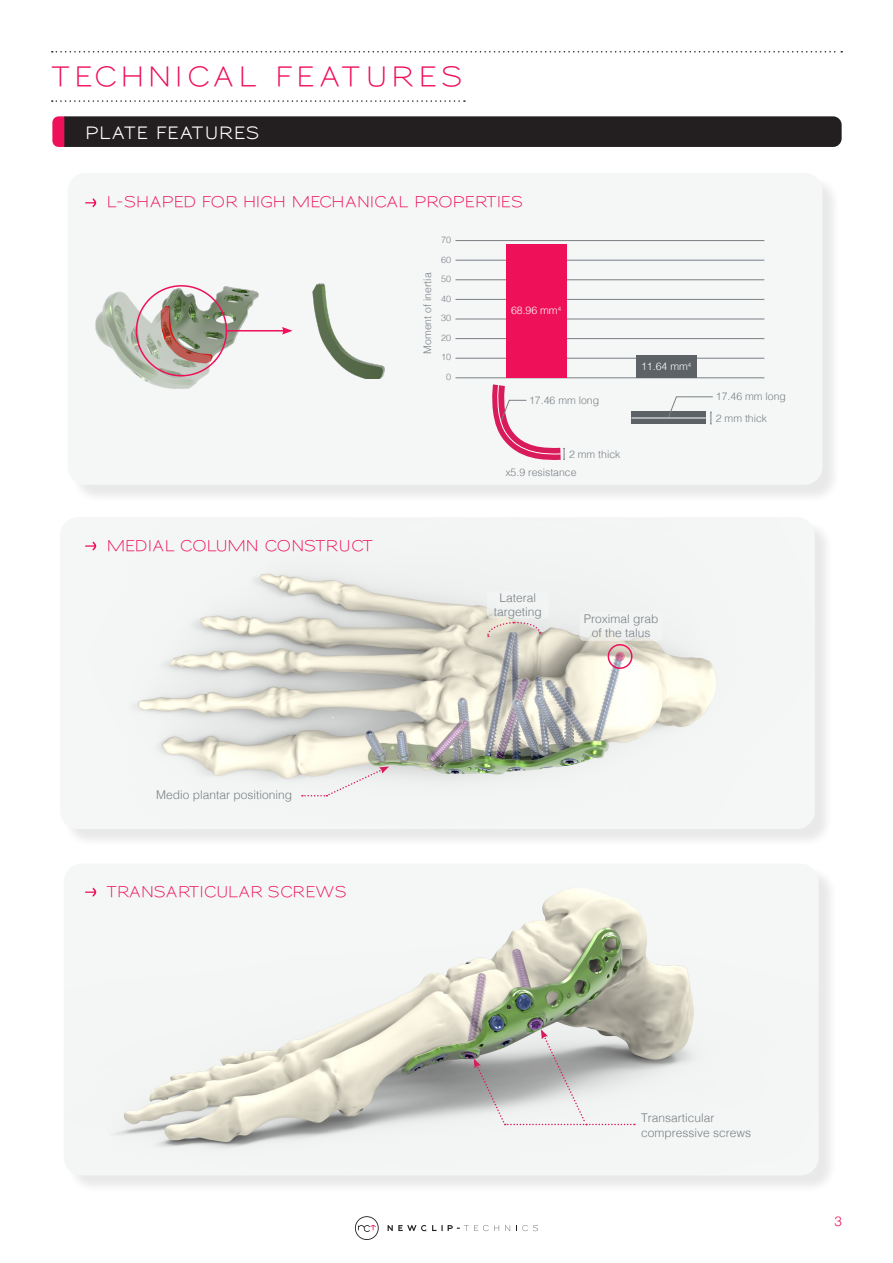
<style>
.page{position:relative;width:893px;height:1263px;background:#fff}
.page>*{position:absolute;margin:0;border:0;box-sizing:border-box;transform-origin:0 0}
.t1{font:600 27px "Sansumi";letter-spacing:.13em;color:#ee1059}
.t2{font:700 16.5px "Sansumi";letter-spacing:.035em;color:#fff}
.t3{font:600 15px "Sansumi";letter-spacing:-.005em;color:#ee1059}
.t4{font:600 15px "Sansumi";letter-spacing:-.03em;color:#ee1059}
.t5{font:600 15px "Sansumi";letter-spacing:.025em;color:#ee1059}
.t6{font:300 13.5px "Helvetica";color:#ee1059}
.t7{font:300 12px/14.4px "Helvetica";color:#797f84}
.t8{font:300 10.5px "Helvetica";color:#797f84}
.t9{font:300 10.5px "Helvetica";color:#fff}
.t10{font:300 9px "Helvetica";color:#797f84}
</style>
<div class="page">
<svg style="left:52px;top:51px;width:790px;height:2px"></svg>
<svg style="left:355px;top:1216px;width:24px;height:24px"></svg>
<svg style="left:505px;top:1225px;width:5px;height:6px"></svg>
<svg style="left:516px;top:1225px;width:22px;height:6px"></svg>
<svg style="left:388px;top:1225px;width:111px;height:6px"></svg>
<svg style="left:52px;top:100px;width:413px;height:2px"></svg>
<div style="left:52px;top:116px;width:790px;height:31px;background:#231f20"></div>
<div style="left:62px;top:519px;width:771px;height:329px;background:#231f20;opacity:.1"></div>
<img style="left:62px;top:517px;width:753px;height:312px">
<svg style="left:85px;top:541px;width:11px;height:10px"></svg>
<svg style="left:486px;top:621px;width:55px;height:16px"></svg>
<div style="left:608px;top:644px;width:24px;height:25px;border:2px solid #ee1059;border-radius:50%"></div>
<svg style="left:615px;top:652px;width:10px;height:9px"></svg>
<svg style="left:302px;top:766px;width:87px;height:30px"></svg>
<div style="left:487px;top:591px;width:62px;height:27px;background:#f5f7f7;border-radius:4px"></div>
<div style="left:580px;top:612px;width:83px;height:29px;background:#f5f7f7;border-radius:4px"></div>
<div style="left:70px;top:175px;width:771px;height:328px;background:#231f20;opacity:.1"></div>
<div style="left:68px;top:173px;width:754px;height:312px;background:#f5f7f7;border-radius:18px"></div>
<svg style="left:85px;top:198px;width:11px;height:9px"></svg>
<img style="left:95px;top:285px;width:160px;height:104px">
<hr style="left:455px;top:240px;width:309px;height:1px;background:#797f84">
<hr style="left:455px;top:260px;width:309px;height:1px;background:#797f84">
<hr style="left:455px;top:280px;width:309px;height:1px;background:#797f84">
<hr style="left:455px;top:299px;width:309px;height:1px;background:#797f84">
<hr style="left:455px;top:319px;width:309px;height:1px;background:#797f84">
<hr style="left:455px;top:338px;width:309px;height:1px;background:#797f84">
<hr style="left:455px;top:358px;width:309px;height:1px;background:#797f84">
<hr style="left:455px;top:378px;width:309px;height:1px;background:#797f84">
<div style="left:637px;top:355px;width:60px;height:23px;background:#5d6266"></div>
<div style="left:506px;top:244px;width:60px;height:134px;background:#ee1059"></div>
<img style="left:255px;top:283px;width:130px;height:96px">
<div style="left:631px;top:412px;width:75px;height:12px;background:#5d6266"></div>
<svg style="left:668px;top:396px;width:45px;height:29px"></svg>
<hr style="left:631px;top:418px;width:75px;height:1px;background:#fff">
<svg style="left:487px;top:373px;width:86px;height:87px"></svg>
<div style="left:136px;top:285px;width:91px;height:91px;border:2px solid #ee1059;border-radius:50%"></div>
<hr style="left:227px;top:330px;width:57px;height:1px;background:#ee1059">
<svg style="left:282px;top:327px;width:11px;height:8px"></svg>
<div style="left:66px;top:866px;width:771px;height:328px;background:#231f20;opacity:.1"></div>
<img style="left:64px;top:866px;width:755px;height:309px">
<svg style="left:85px;top:887px;width:11px;height:10px"></svg>
<svg style="left:474px;top:1029px;width:161px;height:96px"></svg>
<p class="t1" style="left:51px;top:62px;width:413px">TECHNICAL FEATURES</p>
<p class="t2" style="left:85px;top:123px;width:175px">PL ATE FEATURES</p>
<p class="t3" style="left:106px;top:194px;width:418px">L-SHAPED FOR HIGH MECHANICAL PROPERTIES</p>
<p class="t10" style="left:441px;top:232px;width:12px">70</p>
<p class="t10" style="left:441px;top:252px;width:12px">60</p>
<p class="t10" style="left:441px;top:271px;width:12px">50</p>
<p class="t10" style="left:441px;top:291px;width:12px">40</p>
<p class="t10" style="left:441px;top:310px;width:12px">30</p>
<p class="t10" style="left:441px;top:330px;width:12px">20</p>
<p class="t10" style="left:441px;top:349px;width:12px">10</p>
<p class="t10" style="left:446px;top:369px;width:7px">0</p>
<p class="t8" style="left:419px;top:354px;width:83px;rotate:-90deg">Moment of inertia</p>
<p class="t9" style="left:511px;top:302px;width:52px">68.96 mm<sup>4</sup></p>
<p class="t8" style="left:529px;top:391px;width:72px">17.46 mm long</p>
<p class="t8" style="left:569px;top:445px;width:53px">2 mm thick</p>
<p class="t8" style="left:505px;top:463px;width:73px">x5.9 resistance</p>
<p class="t9" style="left:641px;top:357px;width:52px">11.64 mm<sup>4</sup></p>
<p class="t8" style="left:716px;top:388px;width:72px">17.46 mm long</p>
<p class="t8" style="left:716px;top:409px;width:53px">2 mm thick</p>
<p class="t4" style="left:106px;top:538px;width:268px">MEDIAL COLUMN CONSTRUCT</p>
<p class="t7" style="left:499px;top:590px;width:38px">Lateral</p>
<p class="t7" style="left:494px;top:604px;width:50px">targeting</p>
<p class="t7" style="left:584px;top:611px;width:76px">Proximal grab</p>
<p class="t7" style="left:592px;top:625px;width:60px">of the talus</p>
<p class="t7" style="left:156px;top:787px;width:138px">Medio plantar positioning</p>
<p class="t5" style="left:106px;top:884px;width:242px">TRANSARTICULAR SCREWS</p>
<p class="t7" style="left:641px;top:1110px;width:112px">Transarticular compressive screws</p>
<p class="t6" style="left:834px;top:1209px;width:9px">3</p>
</div>
